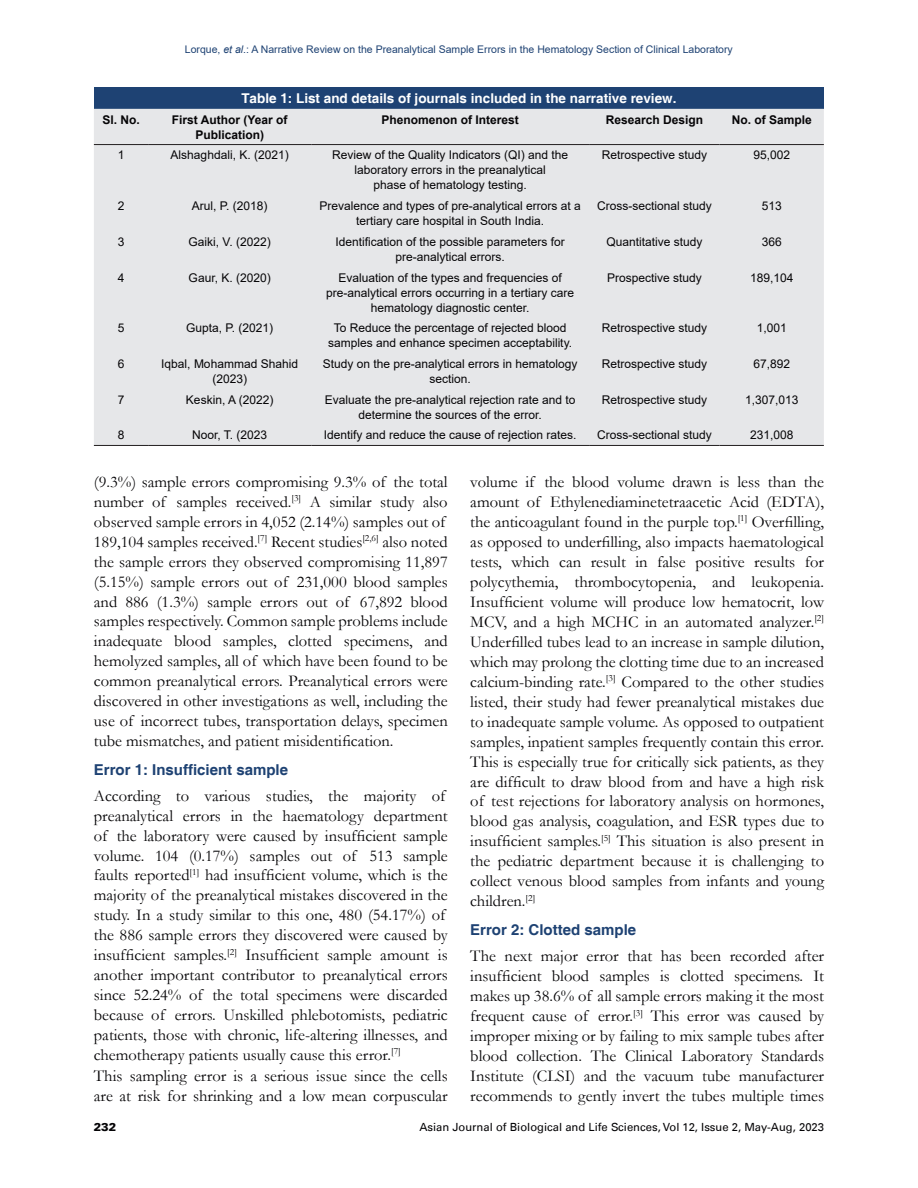
<style>
.page{position:relative;width:918px;height:1188px;background:#fff}
.page>*{position:absolute;margin:0;border:0;box-sizing:border-box;transform-origin:0 0}
.Body_Text{font:16.5px/20px "Garamond";color:#050406}
.t1{font:700 15px "Helvetica";color:#1e4273}
.Table_Caption{font:700 13.5px "Helvetica";color:#fff}
.Tb_Txt{font:12px/15px "Arial";color:#050406;text-align:center}
.TCH{font:700 12px/15px "Arial";color:#050406;text-align:center}
.t2{font:11.25px "Univers LT";color:#050406}
.t3{font:900 11.25px "Univers LT";color:#050406}
.t4{font:10.5px "Arial";color:#1e4273}
.s1{font-style:italic}
</style>
<div class="page">
<div style="left:94px;top:87px;width:730px;height:22px;background:#1e4273"></div>
<div style="left:94px;top:109px;width:730px;height:336px;background:#e6e7e9"></div>
<hr style="left:94px;top:144px;width:54px;height:1px;background:#231f20">
<hr style="left:148px;top:144px;width:163px;height:1px;background:#231f20">
<hr style="left:311px;top:144px;width:278px;height:1px;background:#231f20">
<hr style="left:589px;top:144px;width:131px;height:1px;background:#231f20">
<hr style="left:720px;top:144px;width:104px;height:1px;background:#231f20">
<hr style="left:94px;top:445px;width:54px;height:1px;background:#231f20">
<hr style="left:148px;top:445px;width:163px;height:1px;background:#231f20">
<hr style="left:311px;top:445px;width:278px;height:1px;background:#231f20">
<hr style="left:589px;top:445px;width:131px;height:1px;background:#231f20">
<hr style="left:720px;top:445px;width:104px;height:1px;background:#231f20">
<p class="t4" style="left:185px;top:42px;width:549px">Lorque, <span class="s1">et al</span>.: A Narrative Review on the Preanalytical Sample Errors in the Hematology Section of Clinical Laboratory</p>
<p class="Table_Caption" style="left:241px;top:90px;width:437px">Table 1: List and details of journals included in the narrative review.</p>
<p class="TCH" style="left:102px;top:112px;width:39px">Sl. No.</p>
<p class="TCH" style="left:172px;top:112px;width:117px">First Author (Year of<br>Publication)</p>
<p class="TCH" style="left:382px;top:112px;width:139px">Phenomenon of Interest</p>
<p class="TCH" style="left:606px;top:112px;width:99px">Research Design</p>
<p class="TCH" style="left:732px;top:112px;width:82px">No. of Sample</p>
<p class="Tb_Txt" style="left:118px;top:148px;width:8px">1</p>
<p class="Tb_Txt" style="left:171px;top:148px;width:120px">Alshaghdali, K. (2021)</p>
<p class="Tb_Txt" style="left:332px;top:148px;width:238px">Review of the Quality Indicators (QI) and the laboratory errors in the preanalytical</p>
<p class="Tb_Txt" style="left:373px;top:178px;width:155px">phase of hematology testing.</p>
<p class="Tb_Txt" style="left:602px;top:148px;width:107px">Retrospective study</p>
<p class="Tb_Txt" style="left:753px;top:148px;width:38px">95,002</p>
<p class="Tb_Txt" style="left:118px;top:198px;width:8px">2</p>
<p class="Tb_Txt" style="left:192px;top:198px;width:77px">Arul, P. (2018)</p>
<p class="Tb_Txt" style="left:319px;top:198px;width:263px">Prevalence and types of pre-analytical errors at a tertiary care hospital in South India.</p>
<p class="Tb_Txt" style="left:597px;top:198px;width:116px">Cross-sectional study</p>
<p class="Tb_Txt" style="left:762px;top:198px;width:22px">513</p>
<p class="Tb_Txt" style="left:118px;top:234px;width:8px">3</p>
<p class="Tb_Txt" style="left:189px;top:234px;width:84px">Gaiki, V. (2022)</p>
<p class="Tb_Txt" style="left:335px;top:234px;width:231px">Identification of the possible parameters for pre-analytical errors.</p>
<p class="Tb_Txt" style="left:606px;top:234px;width:98px">Quantitative study</p>
<p class="Tb_Txt" style="left:762px;top:234px;width:22px">366</p>
<p class="Tb_Txt" style="left:118px;top:270px;width:8px">4</p>
<p class="Tb_Txt" style="left:189px;top:270px;width:84px">Gaur, K. (2020)</p>
<p class="Tb_Txt" style="left:326px;top:270px;width:250px">Evaluation of the types and frequencies of pre-analytical errors occurring in a tertiary care hematology diagnostic center.</p>
<p class="Tb_Txt" style="left:607px;top:270px;width:96px">Prospective study</p>
<p class="Tb_Txt" style="left:750px;top:270px;width:45px">189,104</p>
<p class="Tb_Txt" style="left:118px;top:320px;width:8px">5</p>
<p class="Tb_Txt" style="left:186px;top:320px;width:89px">Gupta, P. (2021)</p>
<p class="Tb_Txt" style="left:328px;top:320px;width:245px">To Reduce the percentage of rejected blood samples and enhance specimen acceptability.</p>
<p class="Tb_Txt" style="left:602px;top:320px;width:107px">Retrospective study</p>
<p class="Tb_Txt" style="left:757px;top:320px;width:32px">1,001</p>
<p class="Tb_Txt" style="left:118px;top:356px;width:8px">6</p>
<p class="Tb_Txt" style="left:161px;top:356px;width:138px">Iqbal, Mohammad Shahid (2023)</p>
<p class="Tb_Txt" style="left:323px;top:356px;width:256px">Study on the pre-analytical errors in hematology section.</p>
<p class="Tb_Txt" style="left:602px;top:356px;width:107px">Retrospective study</p>
<p class="Tb_Txt" style="left:753px;top:356px;width:38px">67,892</p>
<p class="Tb_Txt" style="left:118px;top:392px;width:8px">7</p>
<p class="Tb_Txt" style="left:186px;top:392px;width:89px">Keskin, A (2022)</p>
<p class="Tb_Txt" style="left:325px;top:392px;width:252px">Evaluate the pre-analytical rejection rate and to determine the sources of the error.</p>
<p class="Tb_Txt" style="left:602px;top:392px;width:107px">Retrospective study</p>
<p class="Tb_Txt" style="left:745px;top:392px;width:55px">1,307,013</p>
<p class="Tb_Txt" style="left:118px;top:428px;width:8px">8</p>
<p class="Tb_Txt" style="left:192px;top:428px;width:77px">Noor, T. (2023</p>
<p class="Tb_Txt" style="left:324px;top:428px;width:254px">Identify and reduce the cause of rejection rates.</p>
<p class="Tb_Txt" style="left:597px;top:428px;width:116px">Cross-sectional study</p>
<p class="Tb_Txt" style="left:750px;top:428px;width:45px">231,008</p>
<p class="Body_Text" style="left:94px;top:471px;width:355px">(9.3%) sample errors compromising 9.3% of the total number of samples received.<sup>[3]</sup> A similar study also observed sample errors in 4,052 (2.14%) samples out of 189,104 samples received.<sup>[7]</sup> Recent studies<sup>[2,6]</sup> also noted the sample errors they observed compromising 11,897 (5.15%) sample errors out of 231,000 blood samples and 886 (1.3%) sample errors out of 67,892 blood samples respectively. Common sample problems include inadequate blood samples, clotted specimens, and hemolyzed samples, all of which have been found to be common preanalytical errors. Preanalytical errors were discovered in other investigations as well, including the use of incorrect tubes, transportation delays, specimen tube mismatches, and patient misidentification.</p>
<h2 class="t1" style="left:94px;top:760px;width:196px">Error 1: Insufficient sample</h2>
<p class="Body_Text" style="left:94px;top:785px;width:355px">According to various studies, the majority of preanalytical errors in the haematology department of the laboratory were caused by insufficient sample volume. 104 (0.17%) samples out of 513 sample faults reported<sup>[1]</sup> had insufficient volume, which is the majority of the preanalytical mistakes discovered in the study. In a study similar to this one, 480 (54.17%) of the 886 sample errors they discovered were caused by insufficient samples.<sup>[2]</sup> Insufficient sample amount is another important contributor to preanalytical errors since 52.24% of the total specimens were discarded because of errors. Unskilled phlebotomists, pediatric patients, those with chronic, life-altering illnesses, and chemotherapy patients usually cause this error.<sup>[7]</sup></p>
<p class="Body_Text" style="left:94px;top:1066px;width:355px">This sampling error is a serious issue since the cells are at risk for shrinking and a low mean corpuscular</p>
<p class="Body_Text" style="left:470px;top:471px;width:355px;text-align:justify">volume if the blood volume drawn is less than the amount of Ethylenediaminetetraacetic Acid (EDTA), the anticoagulant found in the purple top.<sup>[1]</sup> Overfilling, as opposed to underfilling, also impacts haematological tests, which can result in false positive results for polycythemia, thrombocytopenia, and leukopenia.<br>Insufficient volume will produce low hematocrit, low MCV, and a high MCHC in an automated analyzer.<sup>[2] </sup>Underfilled tubes lead to an increase in sample dilution, which may prolong the clotting time due to an increased calcium-binding rate.<sup>[3]</sup> Compared to the other studies listed, their study had fewer preanalytical mistakes due to inadequate sample volume. As opposed to outpatient samples, inpatient samples frequently contain this error.<br>This is especially true for critically sick patients, as they are difficult to draw blood from and have a high risk of test rejections for laboratory analysis on hormones, blood gas analysis, coagulation, and ESR types due to insufficient samples.<sup>[5]</sup> This situation is also present in the pediatric department because it is challenging to collect venous blood samples from infants and young children.<sup>[2]</sup></p>
<h2 class="t1" style="left:470px;top:921px;width:167px">Error 2: Clotted sample</h2>
<p class="Body_Text" style="left:470px;top:946px;width:355px;text-align:justify">The next major error that has been recorded after insufficient blood samples is clotted specimens. It makes up 38.6% of all sample errors making it the most frequent cause of error.<sup>[3]</sup> This error was caused by improper mixing or by failing to mix sample tubes after blood collection. The Clinical Laboratory Standards Institute (CLSI) and the vacuum tube manufacturer recommends to gently invert the tubes multiple times</p>
<p class="t3" style="left:94px;top:1120px;width:24px">232</p>
<p class="t2" style="left:419px;top:1120px;width:406px">Asian Journal of Biological and Life Sciences, Vol 12, Issue 2, May-Aug, 2023</p>
</div>
